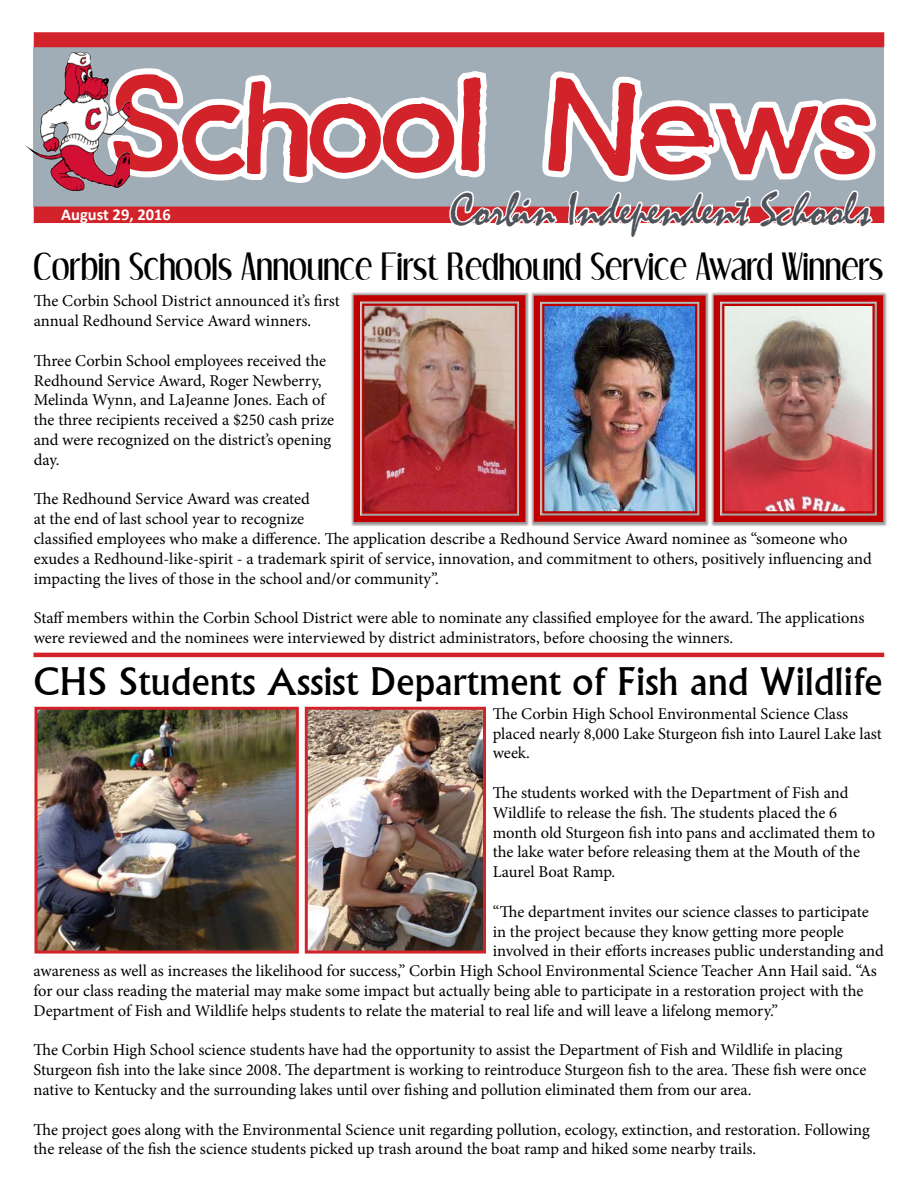
<style>
.page{position:relative;width:918px;height:1188px;background:#fff}
.page>*{position:absolute;margin:0;border:0;box-sizing:border-box;transform-origin:0 0}
.t1{font:130.5px "Justanotherstampfont Demo";color:#d2232a}
.t2{font:48px "Mistral";color:#4f545c}
.t3{font:40.5px "Narkisim";color:#000}
.t4{font:37.5px "STOMP Dream Orphans";color:#000}
.t5{font:16.5px/19.8px "Minion Pro";color:#000}
.t6{font:700 16.5px "Calibri";color:#fff}
</style>
<div class="page">
<div style="left:34px;top:47px;width:850px;height:160px;background:#a0adb7"></div>
<div style="left:34px;top:32px;width:850px;height:15px;background:#d2232a"></div>
<div style="left:34px;top:207px;width:850px;height:16px;background:#d2232a"></div>
<img style="left:25px;top:40px;width:105px;height:175px">
<svg style="left:100px;top:62px;width:785px;height:162px"></svg>
<img style="left:351px;top:292px;width:536px;height:235px">
<img style="left:354px;top:295px;width:171px;height:227px">
<img style="left:534px;top:296px;width:172px;height:226px">
<img style="left:714px;top:295px;width:169px;height:227px">
<hr style="left:33px;top:653px;width:851px;height:4px;background:#d2232a">
<img style="left:309px;top:711px;width:173px;height:239px">
<div style="left:305px;top:707px;width:181px;height:247px;border:3px solid #d2232a"></div>
<img style="left:38px;top:711px;width:257px;height:239px">
<div style="left:34px;top:707px;width:265px;height:247px;border:3px solid #d2232a"></div>
<h1 class="t1" style="left:115px;top:56px;width:758px">School News</h1>
<p class="t6" style="left:61px;top:204px;width:111px">August 29, 2016</p>
<h2 class="t2" style="left:450px;top:181px;width:422px">Corbin Independent Schools</h2>
<h3 class="t4" style="left:33px;top:249px;width:851px">Corbin Schools Announce First Redhound Service Award Winners</h3>
<p class="t5" style="left:34px;top:291px;width:308px">The Corbin School District announced it’s first annual Redhound Service Award winners.</p>
<p class="t5" style="left:34px;top:351px;width:302px">Three Corbin School employees received the Redhound Service Award, Roger Newberry, Melinda Wynn, and LaJeanne Jones. Each of the three recipients received a $250 cash prize and were recognized on the district’s opening day.</p>
<p class="t5" style="left:34px;top:489px;width:840px">The Redhound Service Award was created<br>at the end of last school year to recognize<br>classified employees who make a difference. The application describe a Redhound Service Award nominee as “someone who exudes a Redhound-like-spirit - a trademark spirit of service, innovation, and commitment to others, positively influencing and impacting the lives of those in the school and/or community”.</p>
<p class="t5" style="left:34px;top:608px;width:832px">Staff members within the Corbin School District were able to nominate any classified employee for the award. The applications were reviewed and the nominees were interviewed by district administrators, before choosing the winners.</p>
<h3 class="t3" style="left:33px;top:665px;width:851px">CHS Students Assist Department of Fish and Wildlife</h3>
<p class="t5" style="left:493px;top:704px;width:391px">The Corbin High School Environmental Science Class placed nearly 8,000 Lake Sturgeon fish into Laurel Lake last week.</p>
<p class="t5" style="left:493px;top:783px;width:384px">The students worked with the Department of Fish and Wildlife to release the fish. The students placed the 6 month old Sturgeon fish into pans and acclimated them to the lake water before releasing them at the Mouth of the Laurel Boat Ramp.</p>
<p class="t5" style="left:493px;top:902px;width:377px">“The department invites our science classes to participate</p>
<p class="t5" style="left:493px;top:921px;width:353px">in the project because they know getting more people</p>
<p class="t5" style="left:493px;top:941px;width:393px">involved in their efforts increases public understanding and</p>
<p class="t5" style="left:33px;top:961px;width:845px">awareness as well as increases the likelihood for success,” Corbin High School Environmental Science Teacher Ann Hail said. “As</p>
<p class="t5" style="left:33px;top:981px;width:832px">for our class reading the material may make some impact but actually being able to participate in a restoration project with the</p>
<p class="t5" style="left:33px;top:1001px;width:746px">Department of Fish and Wildlife helps students to relate the material to real life and will leave a lifelong memory.”</p>
<p class="t5" style="left:33px;top:1040px;width:835px">The Corbin High School science students have had the opportunity to assist the Department of Fish and Wildlife in placing<br>Sturgeon fish into the lake since 2008. The department is working to reintroduce Sturgeon fish to the area. These fish were once native to Kentucky and the surrounding lakes until over fishing and pollution eliminated them from our area.</p>
<p class="t5" style="left:33px;top:1119px;width:838px">The project goes along with the Environmental Science unit regarding pollution, ecology, extinction, and restoration. Following the release of the fish the science students picked up trash around the boat ramp and hiked some nearby trails.</p>
</div>
